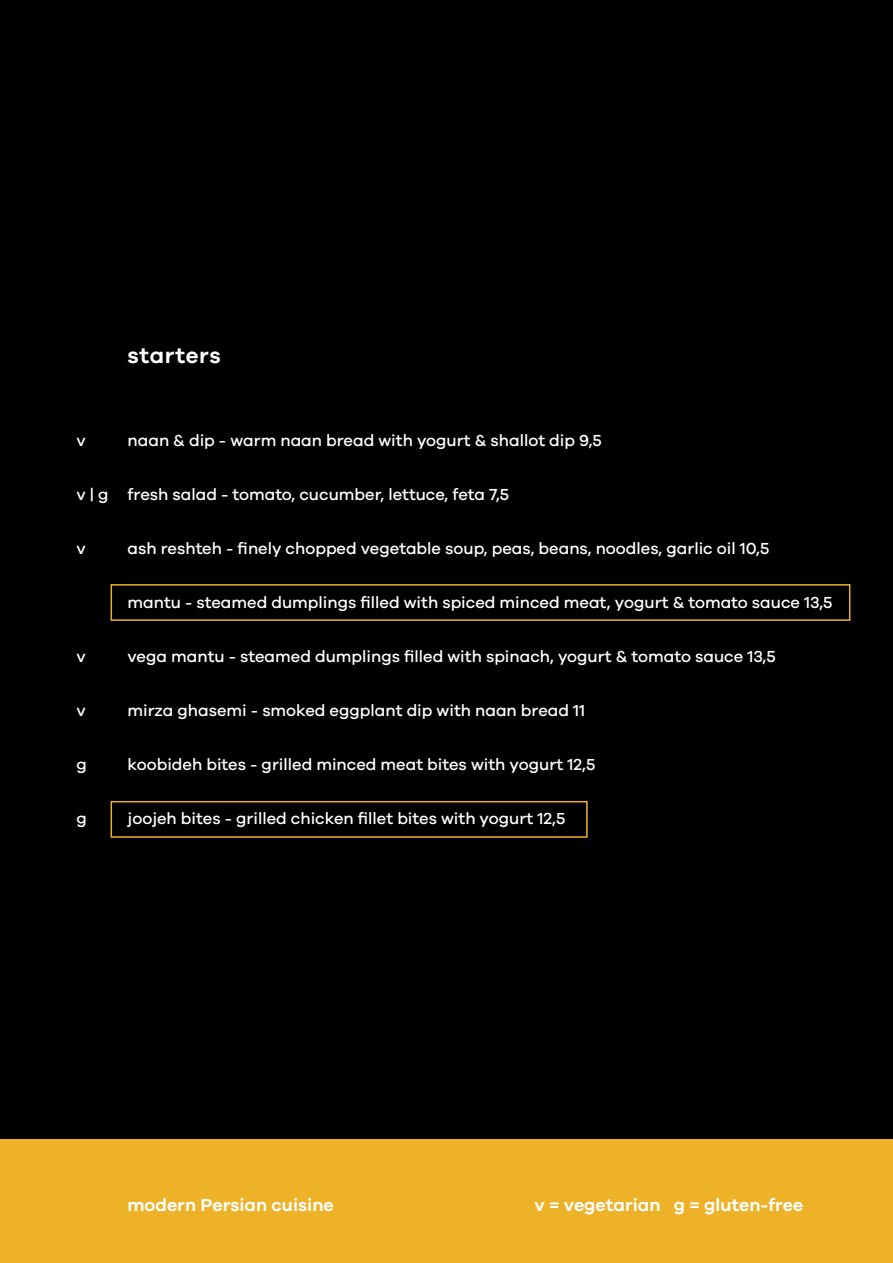
<style>
.page{position:relative;width:893px;height:1263px;background:#000}
.page>*{position:absolute;margin:0;border:0;box-sizing:border-box;transform-origin:0 0}
.t1{font:600 22.5px "Galano Grotesque";letter-spacing:.03em;color:#fff}
.t2{font:600 18px "Galano Grotesque";color:#fff}
.t3{font:500 16.5px "Galano Grotesque";color:#fff}
</style>
<div class="page">
<div style="left:0;top:1140px;width:893px;height:123px;background:#edb228"></div>
<div style="left:111px;top:584px;width:739px;height:37px;border:2px solid #edb228"></div>
<div style="left:111px;top:801px;width:477px;height:37px;border:2px solid #edb228"></div>
<h1 class="t1" style="left:128px;top:341px;width:95px">starters</h1>
<p class="t3" style="left:77px;top:431px;width:11px">v</p>
<p class="t3" style="left:77px;top:485px;width:34px">v | g</p>
<p class="t3" style="left:77px;top:539px;width:11px">v</p>
<p class="t3" style="left:77px;top:647px;width:11px">v</p>
<p class="t3" style="left:77px;top:701px;width:11px">v</p>
<p class="t3" style="left:77px;top:755px;width:12px">g</p>
<p class="t3" style="left:77px;top:809px;width:12px">g</p>
<p class="t3" style="left:128px;top:430px;width:476px">naan &amp; dip - warm naan bread with yogurt &amp; shallot dip 9,5</p>
<p class="t3" style="left:128px;top:484px;width:383px">fresh salad - tomato, cucumber, lettuce, feta 7,5</p>
<p class="t3" style="left:128px;top:538px;width:643px">ash reshteh - finely chopped vegetable soup, peas, beans, noodles, garlic oil 10,5</p>
<p class="t3" style="left:128px;top:593px;width:706px">mantu - steamed dumplings filled with spiced minced meat, yogurt &amp; tomato sauce 13,5</p>
<p class="t3" style="left:128px;top:647px;width:650px">vega mantu - steamed dumplings filled with spinach, yogurt &amp; tomato sauce 13,5</p>
<p class="t3" style="left:128px;top:701px;width:459px">mirza ghasemi - smoked eggplant dip with naan bread 11</p>
<p class="t3" style="left:128px;top:755px;width:469px">koobideh bites - grilled minced meat bites with yogurt 12,5</p>
<p class="t3" style="left:128px;top:809px;width:439px">joojeh bites - grilled chicken fillet bites with yogurt 12,5</p>
<p class="t2" style="left:128px;top:1194px;width:208px">modern Persian cuisine</p>
<p class="t2" style="left:534px;top:1194px;width:270px">v = vegetarian g = gluten-free</p>
</div>
